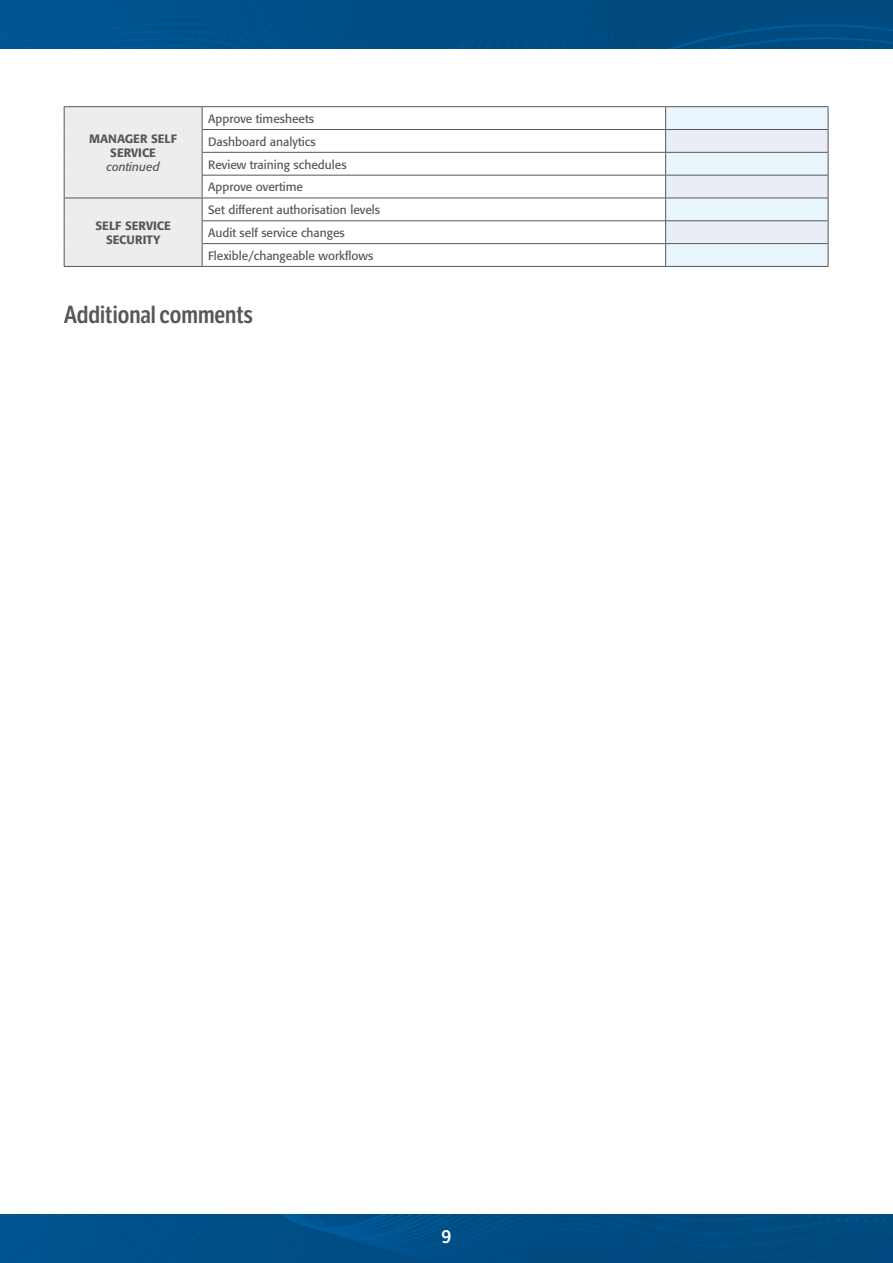
<style>
.page{position:relative;width:893px;height:1263px;background:#fff}
.page>*{position:absolute;margin:0;border:0;box-sizing:border-box;transform-origin:0 0}
.t1{font:600 24px "LFT Etica Condensed";color:#575756}
.t2{font:18px "LFT Etica SB";color:#fff}
.t3{font:12px/22.8px "Formata";color:#575756}
.t4{font:500 12px/14.4px "Formata";color:#575756;text-align:center}
.t5{font:italic 12px "Formata";color:#575756}
</style>
<div class="page">
<img style="left:0;top:1214px;width:893px;height:49px">
<img style="left:0;top:0;width:893px;height:49px">
<svg style="left:203px;top:107px;width:462px;height:138px"></svg>
<hr style="left:64px;top:106px;width:138px;height:1px;background:#575756">
<hr style="left:64px;top:266px;width:138px;height:1px;background:#575756">
<hr style="left:202px;top:106px;width:464px;height:1px;background:#575756">
<hr style="left:666px;top:106px;width:162px;height:1px;background:#575756">
<hr style="left:202px;top:198px;width:464px;height:1px;background:#575756">
<hr style="left:202px;top:266px;width:464px;height:1px;background:#575756">
<hr style="left:666px;top:266px;width:162px;height:1px;background:#575756">
<hr style="left:202px;top:129px;width:463px;height:1px;background:#575756">
<hr style="left:202px;top:152px;width:463px;height:1px;background:#575756">
<hr style="left:202px;top:175px;width:463px;height:1px;background:#575756">
<hr style="left:202px;top:221px;width:463px;height:1px;background:#575756">
<hr style="left:202px;top:243px;width:463px;height:1px;background:#575756">
<div style="left:64px;top:107px;width:139px;height:159px;background:#ededed"></div>
<svg style="left:665px;top:107px;width:164px;height:159px;background:#e1e9f1"></svg>
<p class="t4" style="left:89px;top:131px;width:89px">MANAGER SELF<br>SERVICE</p>
<p class="t5" style="left:107px;top:160px;width:55px">continued</p>
<p class="t4" style="left:96px;top:218px;width:77px">SELF SERVICE<br>SECURITY</p>
<p class="t3" style="left:208px;top:107px;width:140px">Approve timesheets<br>Dashboard analytics<br>Review training schedules<br>Approve overtime</p>
<p class="t3" style="left:208px;top:198px;width:174px">Set different authorisation levels<br>Audit self service changes<br>Flexible/changeable workflows</p>
<h1 class="t1" style="left:64px;top:300px;width:191px">Additional comments</h1>
<h2 class="t2" style="left:441px;top:1226px;width:12px">9</h2>
</div>
